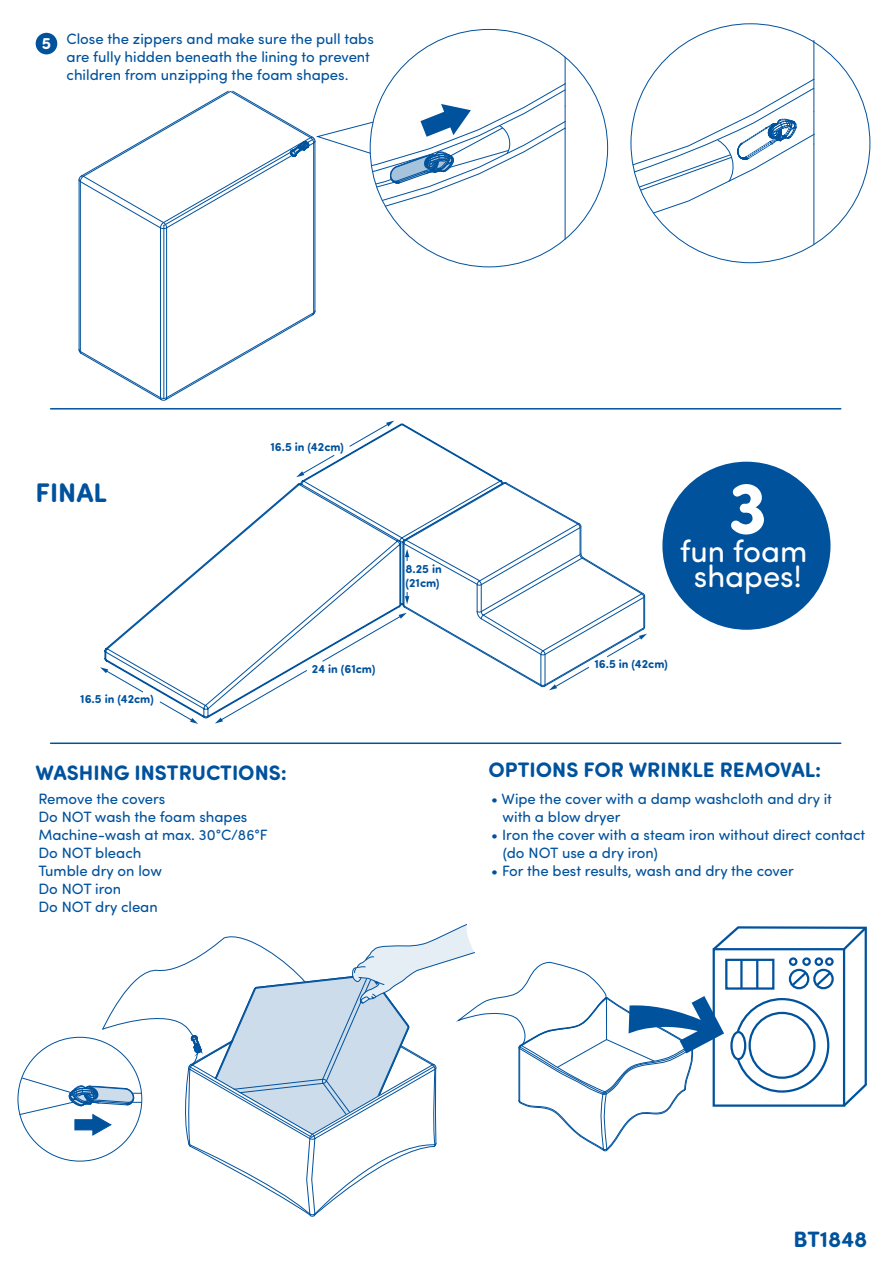
<style>
.page{position:relative;width:893px;height:1263px;background:#fff}
.page>*{position:absolute;margin:0;border:0;box-sizing:border-box;transform-origin:0 0}
.t1{font:700 74.55px "Sofia Pro Soft";color:#fff}
.t2{font:31.2px/25.5px "Sofia Pro Soft";color:#fff;text-align:center}
.t3{font:700 27px "Sofia Pro Soft";color:#00529d}
.t4{font:700 22.2px "Sofia Pro Soft";color:#00529d}
.t5{font:700 21px "Sofia Pro Soft";color:#00529d}
.t6{font:15px/18px "Sofia Pro Soft";color:#00529d}
.t7{font:700 12px/14.4px "Sofia Pro Soft";color:#00529d}
.s1{font-weight:700;font-size:16.35px;color:#fff}
</style>
<div class="page">
<svg style="left:104px;top:554px;width:111px;height:165px"></svg>
<hr style="left:80px;top:182px;width:1px;height:169px;background:#00529d">
<hr style="left:313px;top:143px;width:1px;height:170px;background:#00529d">
<hr style="left:166px;top:228px;width:1px;height:170px;background:#00529d">
<hr style="left:160px;top:228px;width:1px;height:170px;background:#00529d">
<hr style="left:315px;top:141px;width:1px;height:170px;background:#00529d">
<svg style="left:78px;top:310px;width:238px;height:91px"></svg>
<hr style="left:79px;top:180px;width:1px;height:170px;background:#00529d">
<hr style="left:163px;top:225px;width:1px;height:173px;background:#00529d">
<div style="left:663px;top:462px;width:167px;height:167px;background:#00529d;border-radius:50%"></div>
<hr style="left:565px;top:128px;width:1px;height:111px;background:#00529d">
<hr style="left:813px;top:144px;width:1px;height:100px;background:#00529d">
<hr style="left:813px;top:40px;width:1px;height:39px;background:#00529d">
<svg style="left:632px;top:78px;width:183px;height:136px"></svg>
<svg style="left:78px;top:57px;width:488px;height:172px"></svg>
<div style="left:36px;top:33px;width:21px;height:21px;background:#00529d;border-radius:50%"></div>
<hr style="left:51px;top:408px;width:790px;height:1px;background:#00529d">
<hr style="left:51px;top:742px;width:790px;height:2px;background:#00529d">
<svg style="left:100px;top:667px;width:98px;height:57px"></svg>
<svg style="left:215px;top:421px;width:432px;height:302px"></svg>
<svg style="left:19px;top:924px;width:848px;height:293px"></svg>
<p class="t6" style="left:67px;top:29px;width:309px;text-indent:-25px"><span class="s1">5</span> Close the zippers and make sure the pull tabs are fully hidden beneath the lining to prevent children from unzipping the foam shapes.</p>
<h3 class="t3" style="left:36px;top:473px;width:73px">FINAL</h3>
<p class="t7" style="left:80px;top:691px;width:75px">16.5 in (42cm)</p>
<p class="t7" style="left:270px;top:439px;width:75px">16.5 in (42cm)</p>
<p class="t7" style="left:312px;top:660px;width:65px">24 in (61cm)</p>
<p class="t7" style="left:405px;top:561px;width:38px">8.25 in (21cm)</p>
<h1 class="t1" style="left:728px;top:453px;width:41px">3</h1>
<h2 class="t2" style="left:680px;top:537px;width:129px">fun foam shapes!</h2>
<p class="t7" style="left:594px;top:656px;width:75px">16.5 in (42cm)</p>
<h3 class="t5" style="left:489px;top:755px;width:334px">OPTIONS FOR WRINKLE REMOVAL:</h3>
<h3 class="t5" style="left:36px;top:757px;width:253px">WASHING INSTRUCTIONS:</h3>
<p class="t6" style="left:38px;top:789px;width:231px">Remove the covers<br>Do NOT wash the foam shapes<br>Machine-wash at max. 30°C/86°F<br>Do NOT bleach<br>Tumble dry on low<br>Do NOT iron<br>Do NOT dry clean</p>
<p class="t6" style="left:503px;top:789px;width:331px;text-indent:-11px">• Wipe the cover with a damp washcloth and dry it with a blow dryer</p>
<p class="t6" style="left:503px;top:825px;width:364px;text-indent:-12px">• Iron the cover with a steam iron without direct contact (do NOT use a dry iron)</p>
<p class="t6" style="left:491px;top:861px;width:304px">• For the best results, wash and dry the cover</p>
<h3 class="t4" style="left:793px;top:1222px;width:75px">BT1848</h3>
</div>
